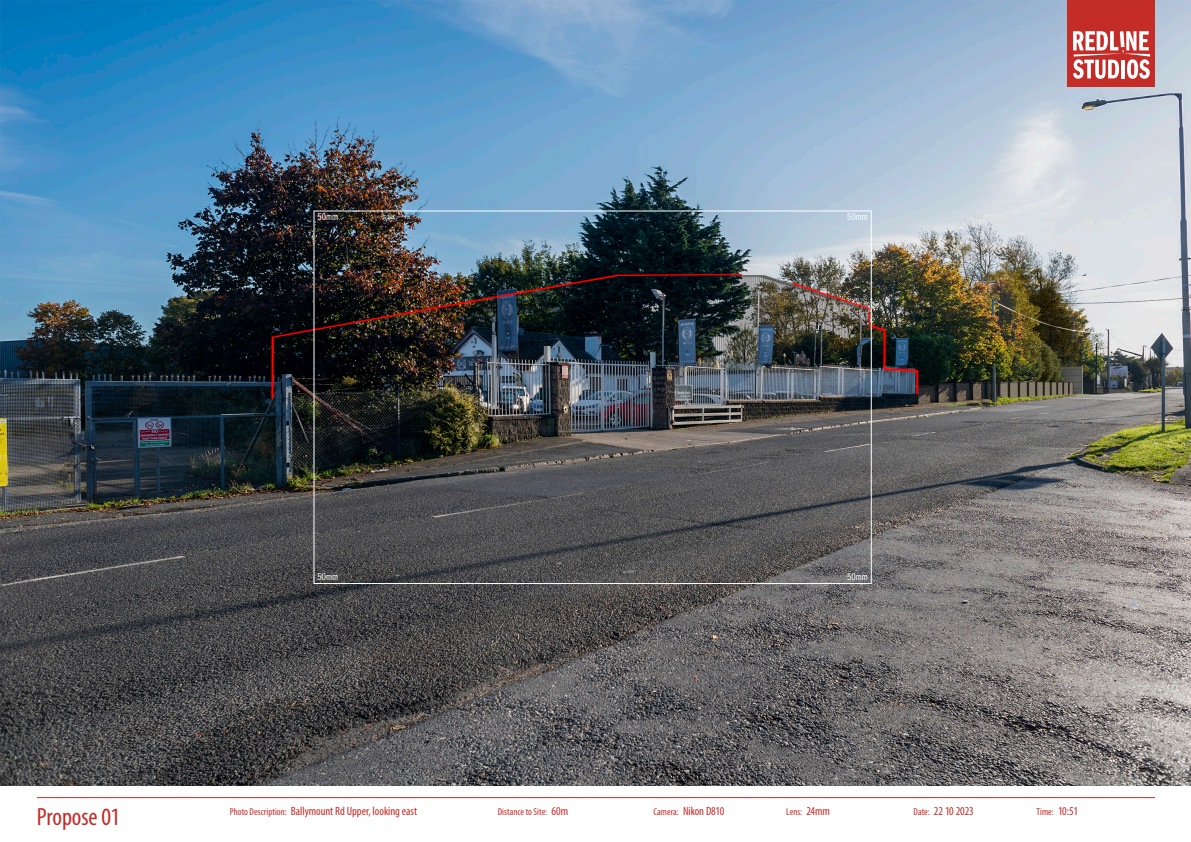
<style>
.page{position:relative;width:1191px;height:842px;background:#fff}
.page>*{position:absolute;margin:0;border:0;box-sizing:border-box;transform-origin:0 0}
.body_text_header{font:condensed 25px "Myriad Pro";letter-spacing:-.005em;color:#c42a26}
.body_text_header-2{font:condensed 12px "Myriad Pro";letter-spacing:-.005em;color:#c42a26}
.body_text_header-3{font:condensed 10px "Myriad Pro";color:#c42a26}
.t1{font:10px "Franklin Gothic URW Com Boo";letter-spacing:.01em;color:#fff}
.s1{font-size:10px}
.s2{font-size:12px}
</style>
<div class="page">
<img style="left:0;top:0;width:1191px;height:785px">
<hr style="left:37px;top:797px;width:1118px;height:1px;background:#c42a26">
<div style="left:1067px;top:0;width:88px;height:87px;background:#c32c27"></div>
<svg style="left:1073px;top:31px;width:77px;height:48px"></svg>
<p class="t1" style="left:317px;top:210px;width:22px">50mm</p>
<p class="t1" style="left:847px;top:210px;width:22px">50mm</p>
<p class="body_text_header" style="left:37px;top:802px;width:85px">Propose 01</p>
<p class="t1" style="left:317px;top:570px;width:22px">50mm</p>
<p class="t1" style="left:847px;top:570px;width:22px">50mm</p>
<p class="body_text_header-2" style="left:230px;top:804px;width:189px"><span class="s1">Photo Description:</span> Ballymount Rd Upper, looking east</p>
<p class="body_text_header-3" style="left:498px;top:806px;width:72px">Distance to Site: <span class="s2">60m</span></p>
<p class="body_text_header-2" style="left:653px;top:804px;width:73px"><span class="s1">Camera:</span> Nikon D810</p>
<p class="body_text_header-3" style="left:786px;top:806px;width:45px">Lens: <span class="s2">24mm</span></p>
<p class="body_text_header-2" style="left:913px;top:804px;width:62px"><span class="s1">Date:</span> 22 10 2023</p>
<p class="body_text_header-3" style="left:1036px;top:806px;width:43px">Time: <span class="s2">10:51</span></p>
</div>
